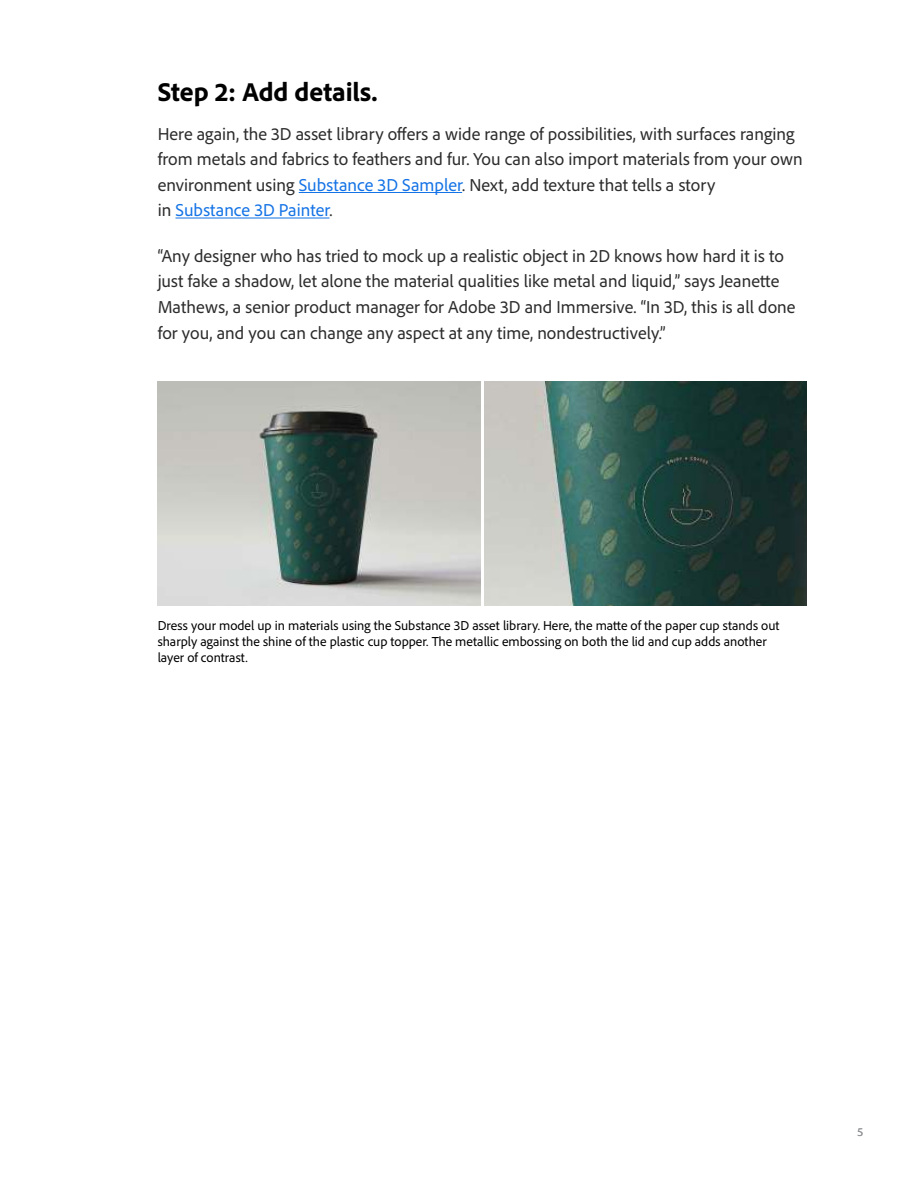
<style>
.page{position:relative;width:918px;height:1188px;background:#fff}
.page>*{position:absolute;margin:0;border:0;box-sizing:border-box;transform-origin:0 0}
.t1{font:800 27px "Adobe Clean";letter-spacing:-.005em;color:#000}
.t2{font:18px/25.5px "Adobe Clean";color:#2c2c2c}
.t3{font:13.5px/16.2px "Adobe Clean";color:#000}
.t4{font:12px "Adobe Clean";color:#939598}
.s1{color:#1473e6}
</style>
<div class="page">
<hr style="left:299px;top:192px;width:163px;height:1px;background:#1473e6">
<hr style="left:176px;top:218px;width:154px;height:1px;background:#1473e6">
<img style="left:484px;top:381px;width:323px;height:225px">
<img style="left:158px;top:381px;width:322px;height:225px">
<h1 class="t1" style="left:158px;top:81px;width:222px">Step 2: Add details.</h1>
<p class="t2" style="left:158px;top:123px;width:647px">Here again, the 3D asset library offers a wide range of possibilities, with surfaces ranging from metals and fabrics to feathers and fur. You can also import materials from your own environment using <span class="s1">Substance 3D Sampler</span>. Next, add texture that tells a story<br>in <span class="s1">Substance 3D Painter</span>.</p>
<p class="t2" style="left:158px;top:245px;width:639px">“Any designer who has tried to mock up a realistic object in 2D knows how hard it is to just fake a shadow, let alone the material qualities like metal and liquid,” says Jeanette Mathews, a senior product manager for Adobe 3D and Immersive. “In 3D, this is all done for you, and you can change any aspect at any time, nondestructively.”</p>
<p class="t3" style="left:158px;top:619px;width:623px">Dress your model up in materials using the Substance 3D asset library. Here, the matte of the paper cup stands out sharply against the shine of the plastic cup topper. The metallic embossing on both the lid and cup adds another layer of contrast.</p>
<p class="t4" style="left:858px;top:1127px;width:7px">5</p>
</div>
